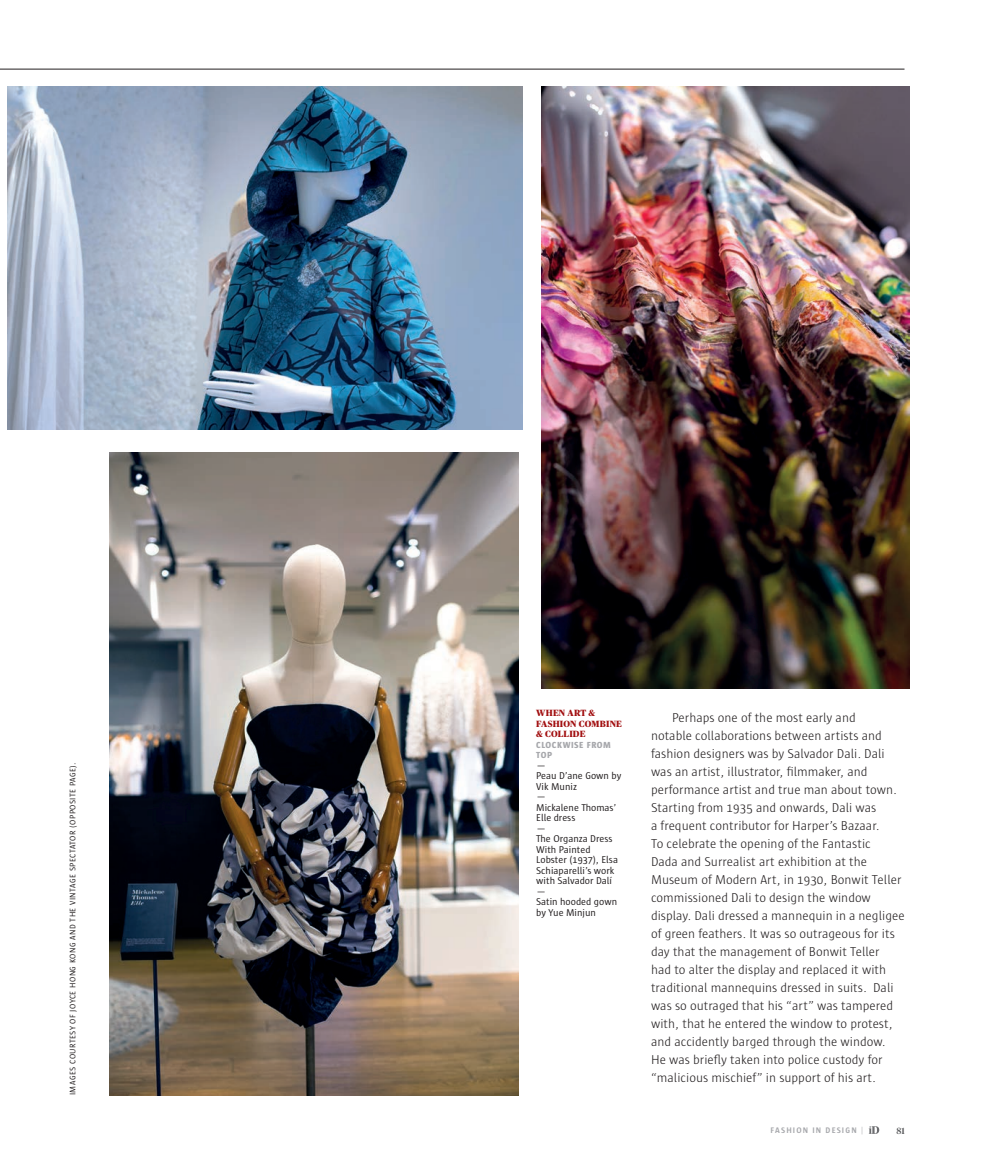
<style>
.page{position:relative;width:982px;height:1175px;background:#fff}
.page>*{position:absolute;margin:0;border:0;box-sizing:border-box;transform-origin:0 0}
.t1{font:300 13.2px/18px "Sun";color:#231f20}
.t2{font:10.2px/10.5px "Sun";color:#231f20}
.t3{font:800 9px/10.5px "Publico Headline";letter-spacing:.025em;color:#a10e0f}
.t4{font:800 9px/10.5px "Sun";letter-spacing:.06em;color:#a7a8ac}
.t5{font:500 9px "Publico Headline";color:#57585a}
.t6{font:8.25px "Sun";letter-spacing:.05em;color:#231f20}
.t7{font:700 8.25px "Sun";letter-spacing:.14em;color:#a8a9ad}
.s1{font-weight:300}
</style>
<div class="page">
<svg style="left:869px;top:1126px;width:10px;height:7px"></svg>
<hr style="left:0;top:69px;width:904px;height:1px;background:#231f20">
<img style="left:7px;top:87px;width:516px;height:343px">
<img style="left:541px;top:87px;width:368px;height:601px">
<img style="left:110px;top:452px;width:409px;height:642px">
<p class="t6" style="left:68px;top:1094px;width:334px;rotate:-90deg">IMAGES COURTESY OF JOYCE HONG KONG AND THE VINTAGE SPECTATOR (OPPOSITE PAGE).</p>
<p class="t3" style="left:536px;top:707px;width:87px">WHEN ART &amp;<br>FASHION COMBINE &amp; COLLIDE</p>
<p class="t4" style="left:536px;top:739px;width:76px">CLOCKWISE FROM<br>TOP</p>
<p class="t2" style="left:536px;top:760px;width:12px">—</p>
<p class="t2" style="left:536px;top:770px;width:87px">Peau D’ane Gown by<br>Vik Muniz</p>
<p class="t2" style="left:536px;top:791px;width:12px">—</p>
<p class="t2" style="left:536px;top:802px;width:82px">Mickalene Thomas’<br>Elle dress</p>
<p class="t2" style="left:536px;top:823px;width:12px">—</p>
<p class="t2" style="left:536px;top:833px;width:83px">The Organza Dress<br>With Painted<br>Lobster (1937), Elsa<br>Schiaparelli’s work with Salvador Dalí</p>
<p class="t2" style="left:536px;top:886px;width:12px">—</p>
<p class="t2" style="left:536px;top:896px;width:82px">Satin hooded gown by Yue Minjun</p>
<p class="t1" style="left:651px;top:708px;width:255px;text-indent:21px">Perhaps one of the most early and<br>notable collaborations between artists and fashion designers was by Salvador Dali. Dali was an artist, illustrator, filmmaker, and performance artist and true man about town.<br>Starting from 1935 and onwards, Dali was<br>a frequent contributor for Harper’s Bazaar.<br>To celebrate the opening of the Fantastic<br>Dada and Surrealist art exhibition at the Museum of Modern Art, in 1930, Bonwit Teller commissioned Dali to design the window display. Dali dressed a mannequin in a negligee of green feathers. It was so outrageous for its day that the management of Bonwit Teller<br>had to alter the display and replaced it with traditional mannequins dressed in suits. Dali was so outraged that his “art” was tampered with, that he entered the window to protest, and accidently barged through the window.<br>He was briefly taken into police custody for “malicious mischief” in support of his art.</p>
<p class="t7" style="left:771px;top:1125px;width:94px">FASHION IN DESIGN <span class="s1">|</span></p>
<p class="t5" style="left:896px;top:1123px;width:10px">81</p>
</div>
